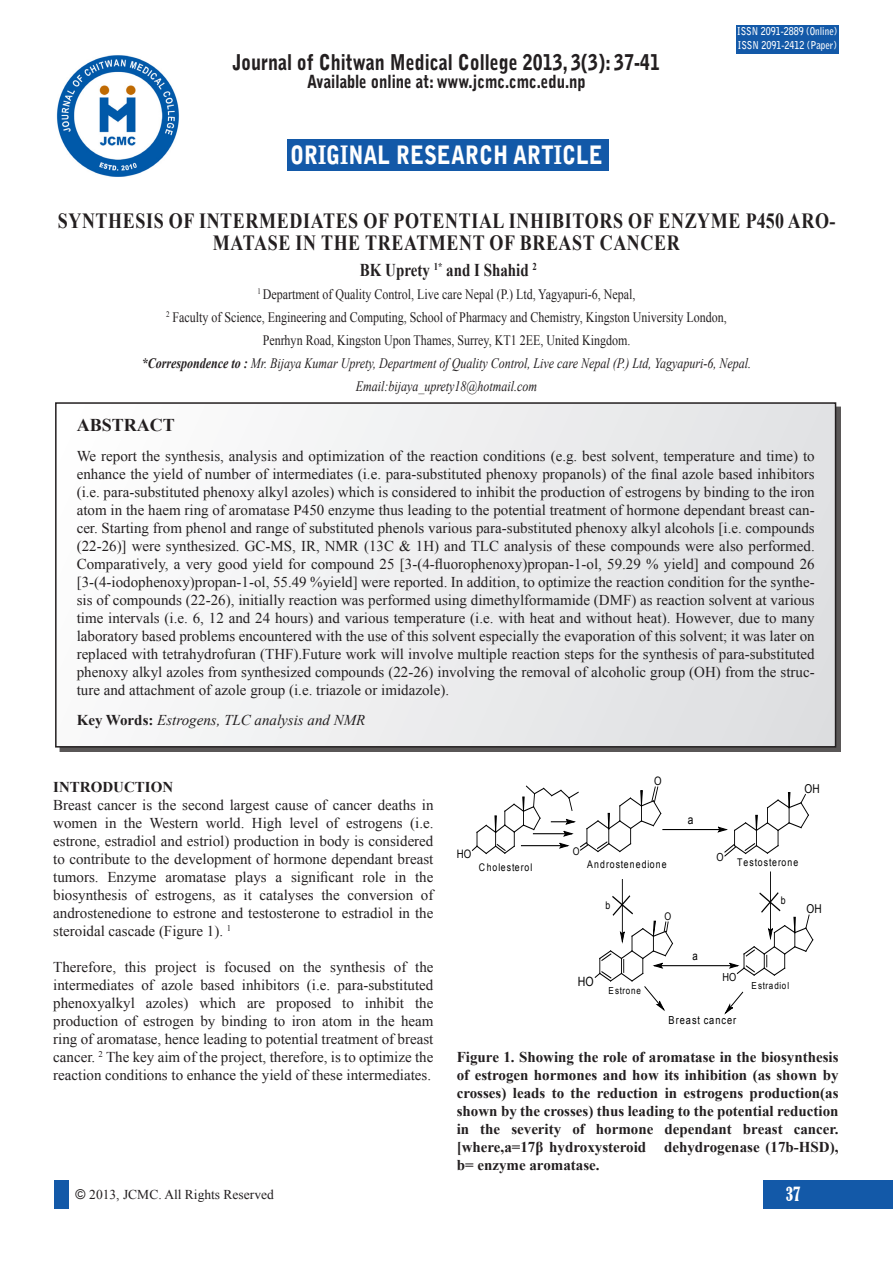
<style>
.page{position:relative;width:893px;height:1263px;background:#fff}
.page>*{position:absolute;margin:0;border:0;box-sizing:border-box;transform-origin:0 0}
.t1{font:900 25.2px "Bell Gothic Std";color:#fff;scale:.83 1}
.t2{font:700 21.6px/21.6px "Times New Roman";letter-spacing:.035em;color:#231f20;text-align:center;scale:.83 1}
.t3{font:900 21.6px "Bell Gothic Std";color:#231f20;scale:.83 1}
.t4{font:900 18px "Bell Gothic Std";color:#231f20;scale:.83 1}
.Head_6{font:700 18px "Times New Roman";color:#231f20;scale:.83 1}
.Head_6-2{font:700 18px "Times New Roman";color:#231f20}
.t5{font:condensed 18px "Bernard";color:#fff;scale:.83 1}
.Body_2{font:15px/18px "Times New Roman";color:#231f20;text-align:justify}
.t6{font:700 15px/18px "Times New Roman";color:#231f20;text-align:justify}
.Body_2-2{font:italic 15px "Times New Roman";color:#231f20}
.t7{font:14.4px "Times New Roman";color:#231f20;scale:.83 1}
.t8{font:italic 14.4px "Times New Roman";color:#231f20;scale:.83 1}
.Head_3{font:13.5px "Times New Roman";color:#231f20}
.t9{font:12.75px "Arial";color:#000;scale:.83 1}
.t10{font:12.15px "Arial";color:#000;scale:.83 1}
.t11{font:11.7px "Arial";color:#000;scale:.83 1}
.t12{font:11.1px "Arial";letter-spacing:.1em;color:#000;scale:.83 1}
.t13{font:700 10.8px/13.5px "Bell Gothic Std";color:#fff;scale:.83 1}
.t14{font:10.5px "Arial";letter-spacing:.13em;color:#000;scale:.83 1}
.t15{font:9.75px "Arial";letter-spacing:.1em;color:#000;scale:.83 1}
.s1{font-weight:700}
.s2{font-weight:700;font-style:normal}
.s3{font-family:"Arial"}
</style>
<div class="page">
<div style="left:60px;top:407px;width:781px;height:345px;background:#231f20;opacity:.75"></div>
<div style="left:56px;top:403px;width:779px;height:344px;background:linear-gradient(to right,#fcfcfc,#dee0e2)"></div>
<div style="left:55px;top:402px;width:781px;height:345px;border:2px solid #231f20"></div>
<svg style="left:472px;top:785px;width:190px;height:69px"></svg>
<hr style="left:622px;top:879px;width:1px;height:62px;background:#000">
<hr style="left:770px;top:872px;width:1px;height:66px;background:#000">
<hr style="left:663px;top:829px;width:63px;height:1px;background:#000">
<svg style="left:717px;top:792px;width:92px;height:65px"></svg>
<hr style="left:654px;top:965px;width:84px;height:1px;background:#000">
<svg style="left:594px;top:894px;width:79px;height:117px"></svg>
<svg style="left:724px;top:991px;width:20px;height:24px"></svg>
<svg style="left:728px;top:891px;width:85px;height:85px"></svg>
<div style="left:287px;top:139px;width:321px;height:31px;background:#1359a8"></div>
<img style="left:56px;top:55px;width:123px;height:122px">
<div style="left:764px;top:1180px;width:129px;height:29px;background:#1359a8"></div>
<div style="left:54px;top:1180px;width:15px;height:29px;background:#1359a8"></div>
<div style="left:736px;top:25px;width:103px;height:29px;background:#1359a8"></div>
<p class="t3" style="left:233px;top:50px;width:517px">Journal of Chitwan Medical College 2013, 3(3): 37-41</p>
<p class="t4" style="left:307px;top:72px;width:337px">Available online at: www.jcmc.cmc.edu.np</p>
<p class="t1" style="left:290px;top:140px;width:379px">ORIGINAL RESEARCH ARTICLE</p>
<p class="t13" style="left:737px;top:25px;width:122px">ISSN 2091-2889 (Online)<br>ISSN 2091-2412 (Paper)</p>
<p class="t2" style="left:58px;top:209px;width:939px">SYNTHESIS OF INTERMEDIATES OF POTENTIAL INHIBITORS OF ENZYME P450 ARO-<br>MATASE IN THE TREATMENT OF BREAST CANCER</p>
<p class="Head_6" style="left:360px;top:257px;width:215px">BK Uprety <sup>1*</sup> and I Shahid <sup>2</sup></p>
<p class="t7" style="left:258px;top:284px;width:457px"><sup>1</sup> Department of Quality Control, Live care Nepal (P.) Ltd, Yagyapuri-6, Nepal,</p>
<p class="t7" style="left:166px;top:307px;width:677px"><sup>2</sup> Faculty of Science, Engineering and Computing, School of Pharmacy and Chemistry, Kingston University London,</p>
<p class="t7" style="left:263px;top:330px;width:444px">Penrhyn Road, Kingston Upon Thames, Surrey, KT1 2EE, United Kingdom.</p>
<p class="t8" style="left:142px;top:353px;width:736px"><span class="s1">*Correspondence to :</span> Mr. Bijaya Kumar Uprety, Department of Quality Control, Live care Nepal (P.) Ltd, Yagyapuri-6, Nepal.</p>
<p class="t8" style="left:356px;top:376px;width:220px">Email:bijaya_uprety18@hotmail.com</p>
<p class="Head_6-2" style="left:77px;top:412px;width:100px">ABSTRACT</p>
<p class="Body_2" style="left:77px;top:446px;width:740px">We report the synthesis, analysis and optimization of the reaction conditions (e.g. best solvent, temperature and time) to enhance the yield of number of intermediates (i.e. para-substituted phenoxy propanols) of the final azole based inhibitors (i.e. para-substituted phenoxy alkyl azoles) which is considered to inhibit the production of estrogens by binding to the iron atom in the haem ring of aromatase P450 enzyme thus leading to the potential treatment of hormone dependant breast can&shy;cer. Starting from phenol and range of substituted phenols various para-substituted phenoxy alkyl alcohols [i.e. compounds (22-26)] were synthesized. GC-MS, IR, NMR (13C &amp; 1H) and TLC analysis of these compounds were also performed.<br>Comparatively, a very good yield for compound 25 [3-(4-fluorophenoxy)propan-1-ol, 59.29 % yield] and compound 26 [3-(4-iodophenoxy)propan-1-ol, 55.49 %yield] were reported. In addition, to optimize the reaction condition for the synthe&shy;sis of compounds (22-26), initially reaction was performed using dimethylformamide (DMF) as reaction solvent at various time intervals (i.e. 6, 12 and 24 hours) and various temperature (i.e. with heat and without heat). However, due to many laboratory based problems encountered with the use of this solvent especially the evaporation of this solvent; it was later on replaced with tetrahydrofuran (THF).Future work will involve multiple reaction steps for the synthesis of para-substituted phenoxy alkyl azoles from synthesized compounds (22-26) involving the removal of alcoholic group (OH) from the struc&shy;ture and attachment of azole group (i.e. triazole or imidazole).</p>
<p class="Body_2-2" style="left:77px;top:710px;width:290px"><span class="s2">Key Words:</span> Estrogens, TLC analysis and NMR</p>
<p class="t6" style="left:53px;top:777px;width:121px">INTRODUCTION</p>
<p class="Body_2" style="left:53px;top:796px;width:382px">Breast cancer is the second largest cause of cancer deaths in women in the Western world. High level of estrogens (i.e. estrone, estradiol and estriol) production in body is considered to contribute to the development of hormone dependant breast tumors. Enzyme aromatase plays a significant role in the biosynthesis of estrogens, as it catalyses the conversion of androstenedione to estrone and testosterone to estradiol in the steroidal cascade (Figure 1). <sup>1</sup></p>
<p class="Body_2" style="left:53px;top:958px;width:382px">Therefore, this project is focused on the synthesis of the intermediates of azole based inhibitors (i.e. para-substituted phenoxyalkyl azoles) which are proposed to inhibit the production of estrogen by binding to iron atom in the heam ring of aromatase, hence leading to potential treatment of breast cancer. <sup>2</sup> The key aim of the project, therefore, is to optimize the reaction conditions to enhance the yield of these intermediates.</p>
<p class="t11" style="left:654px;top:773px;width:11px">O</p>
<p class="t10" style="left:804px;top:780px;width:20px">OH</p>
<p class="t10" style="left:688px;top:812px;width:8px">a</p>
<p class="t11" style="left:457px;top:846px;width:19px">HO</p>
<p class="t14" style="left:573px;top:844px;width:10px">O</p>
<p class="t12" style="left:717px;top:850px;width:10px">O</p>
<p class="t14" style="left:479px;top:860px;width:66px">Cholesterol</p>
<p class="t14" style="left:587px;top:857px;width:97px">Androstenedione</p>
<p class="t14" style="left:737px;top:855px;width:75px">Testosterone</p>
<p class="t14" style="left:605px;top:898px;width:7px">b</p>
<p class="t14" style="left:664px;top:909px;width:10px">O</p>
<p class="t14" style="left:781px;top:893px;width:7px">b</p>
<p class="t10" style="left:806px;top:900px;width:20px">OH</p>
<p class="t9" style="left:578px;top:972px;width:21px">HO</p>
<p class="t15" style="left:609px;top:984px;width:40px">Estrone</p>
<p class="t11" style="left:692px;top:948px;width:8px">a</p>
<p class="t12" style="left:722px;top:970px;width:18px">HO</p>
<p class="t12" style="left:669px;top:1012px;width:83px">Breast cancer</p>
<p class="t15" style="left:752px;top:979px;width:47px">Estradiol</p>
<p class="t6" style="left:457px;top:1047px;width:383px">Figure 1. Showing the role of aromatase in the biosynthesis of estrogen hormones and how its inhibition (as shown by crosses) leads to the reduction in estrogens production(as shown by the crosses) thus leading to the potential reduction in the severity of hormone dependant breast cancer. [where,a=17β hydroxysteroid dehydrogenase (17b-HSD), b= enzyme aromatase.</p>
<p class="Head_3" style="left:76px;top:1185px;width:200px"><span class="s3">©</span> 2013, JCMC. All Rights Reserved</p>
<p class="t5" style="left:786px;top:1184px;width:19px">37</p>
</div>
